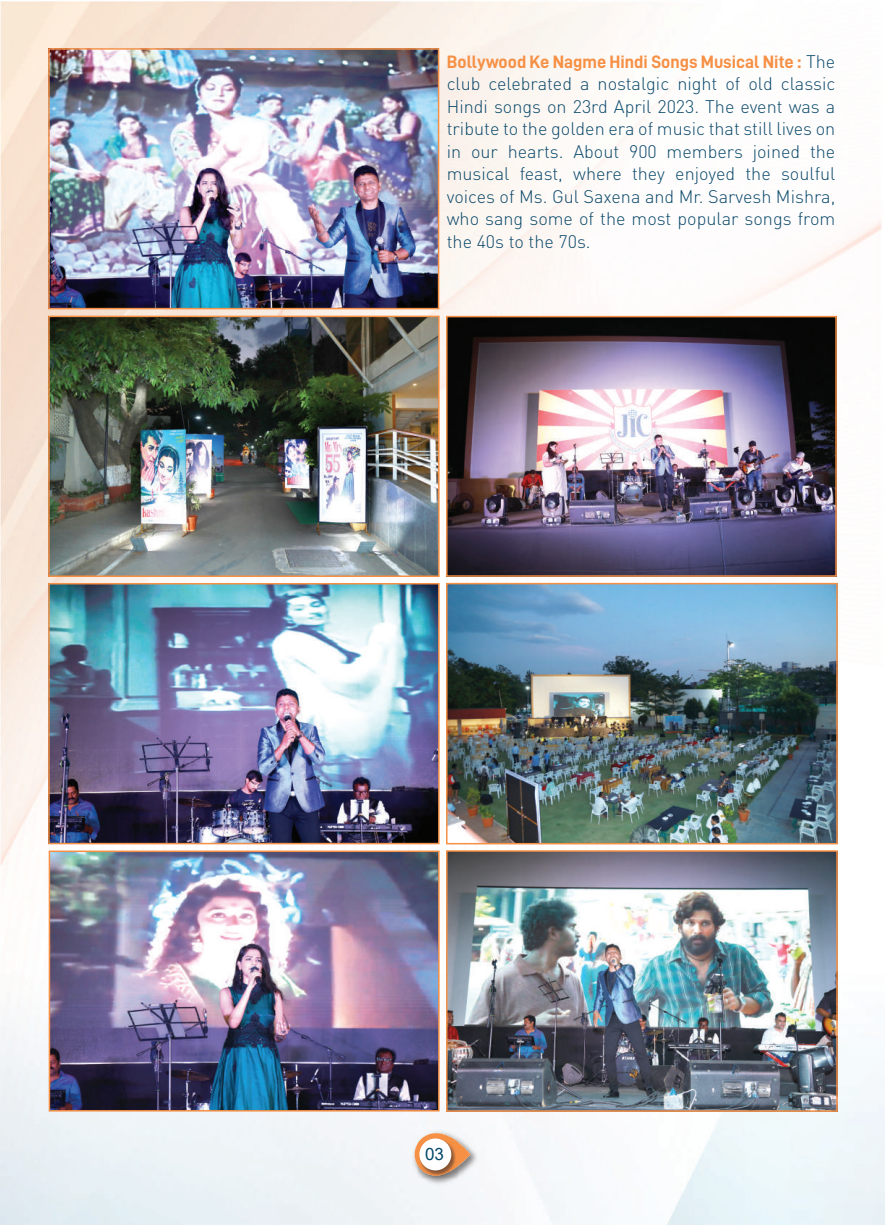
<style>
.page{position:relative;width:885px;height:1225px;background:#fff}
.page>*{position:absolute;margin:0;border:0;box-sizing:border-box;transform-origin:0 0}
.t1{font:300 18px/22.5px "DIN";color:#0b496b;text-align:justify}
.t2{font:18px "D DIN Bold";color:#f69045}
.t3{font:16.95px "Arial";color:#02496a}
.s1{font-family:"DIN";font-weight:300;color:#0b496b}
</style>
<div class="page">
<img style="left:0;top:1px;width:884px;height:1224px">
<img style="left:409px;top:1128px;width:72px;height:59px">
<svg style="left:414px;top:1133px;width:56px;height:42px"></svg>
<img style="left:418px;top:1175px;width:40px;height:3px">
<img style="left:418px;top:1137px;width:40px;height:38px">
<div style="left:419px;top:1138px;width:32px;height:32px;background:#fff;border-radius:50%"></div>
<img style="left:51px;top:51px;width:385px;height:255px">
<img style="left:51px;top:319px;width:385px;height:255px">
<img style="left:449px;top:319px;width:384px;height:255px">
<img style="left:51px;top:586px;width:385px;height:255px">
<img style="left:449px;top:586px;width:385px;height:255px">
<img style="left:52px;top:853px;width:384px;height:255px">
<img style="left:449px;top:853px;width:385px;height:255px">
<div style="left:48px;top:48px;width:391px;height:261px;border:2px solid #f69045"></div>
<div style="left:48px;top:316px;width:391px;height:261px;border:2px solid #f69045"></div>
<div style="left:446px;top:316px;width:390px;height:261px;border:2px solid #f69045"></div>
<div style="left:48px;top:583px;width:391px;height:261px;border:2px solid #f69045"></div>
<div style="left:446px;top:583px;width:391px;height:261px;border:2px solid #f69045"></div>
<div style="left:446px;top:850px;width:391px;height:261px;border:2px solid #f69045"></div>
<div style="left:49px;top:850px;width:390px;height:261px;border:2px solid #f69045"></div>
<p class="t2" style="left:446px;top:51px;width:390px">Bollywood Ke Nagme Hindi Songs Musical Nite : <span class="s1">The</span></p>
<p class="t1" style="left:446px;top:72px;width:390px">club celebrated a nostalgic night of old classic Hindi songs on 23rd April 2023. The event was a tribute to the golden era of music that still lives on in our hearts. About 900 members joined the musical feast, where they enjoyed the soulful voices of Ms. Gul Saxena and Mr. Sarvesh Mishra, who sang some of the most popular songs from the 40s to the 70s.</p>
<p class="t3" style="left:425px;top:1142px;width:20px">03</p>
</div>
